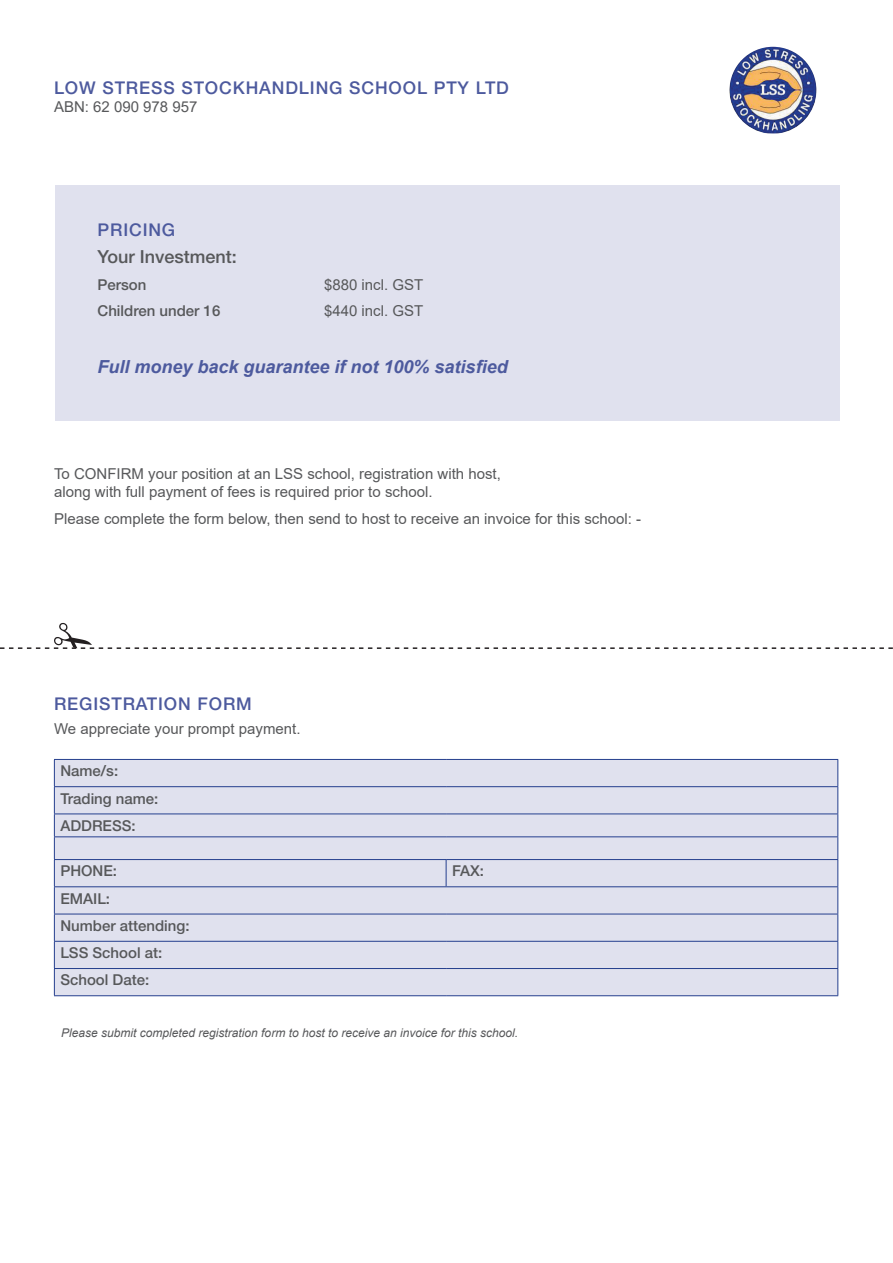
<style>
.page{position:relative;width:893px;height:1263px;background:#fff}
.page>*{position:absolute;margin:0;border:0;box-sizing:border-box;transform-origin:0 0}
.t1{font:italic 700 18px "Arial";color:#4d5a9e}
.t2{font:500 18px "Helvetica Neue";color:#57585a}
.t3{font:500 17.55px "Helvetica Neue";letter-spacing:.05em;color:#4d5a9e}
.t4{font:15px/18px "Arial";color:#57585a}
.t5{font:500 15px "Helvetica Neue";color:#57585a}
.t6{font:italic 12px "Arial";color:#57585a}
</style>
<div class="page">
<img style="left:729px;top:47px;width:87px;height:86px">
<div style="left:55px;top:760px;width:782px;height:235px;background:#e0e1ee"></div>
<hr style="left:54px;top:759px;width:392px;height:1px;background:#253f8e">
<hr style="left:446px;top:759px;width:392px;height:1px;background:#253f8e">
<hr style="left:54px;top:786px;width:392px;height:1px;background:#253f8e">
<hr style="left:446px;top:786px;width:392px;height:1px;background:#253f8e">
<hr style="left:54px;top:813px;width:392px;height:1px;background:#253f8e">
<hr style="left:446px;top:813px;width:392px;height:1px;background:#253f8e">
<hr style="left:54px;top:836px;width:392px;height:1px;background:#253f8e">
<hr style="left:446px;top:836px;width:392px;height:1px;background:#253f8e">
<hr style="left:54px;top:859px;width:392px;height:1px;background:#253f8e">
<hr style="left:446px;top:859px;width:392px;height:1px;background:#253f8e">
<svg style="left:446px;top:860px;width:1px;height:26px"></svg>
<hr style="left:54px;top:886px;width:392px;height:1px;background:#253f8e">
<hr style="left:446px;top:886px;width:392px;height:1px;background:#253f8e">
<hr style="left:54px;top:914px;width:392px;height:1px;background:#253f8e">
<hr style="left:446px;top:914px;width:392px;height:1px;background:#253f8e">
<hr style="left:54px;top:941px;width:392px;height:1px;background:#253f8e">
<hr style="left:446px;top:941px;width:392px;height:1px;background:#253f8e">
<hr style="left:54px;top:968px;width:392px;height:1px;background:#253f8e">
<svg style="left:54px;top:760px;width:1px;height:235px"></svg>
<hr style="left:446px;top:968px;width:392px;height:1px;background:#253f8e">
<svg style="left:837px;top:760px;width:1px;height:235px"></svg>
<hr style="left:54px;top:995px;width:392px;height:1px;background:#253f8e">
<hr style="left:446px;top:995px;width:392px;height:1px;background:#253f8e">
<svg style="left:0;top:623px;width:893px;height:26px"></svg>
<div style="left:55px;top:186px;width:785px;height:235px;background:#e0e1ee"></div>
<p class="t3" style="left:54px;top:77px;width:456px">LOW STRESS STOCKHANDLING SCHOOL PTY LTD</p>
<p class="t4" style="left:54px;top:97px;width:145px">ABN: 62 090 978 957</p>
<p class="t3" style="left:98px;top:219px;width:79px">PRICING</p>
<p class="t2" style="left:98px;top:246px;width:141px">Your Investment:</p>
<p class="t5" style="left:98px;top:276px;width:50px">Person</p>
<p class="t4" style="left:324px;top:276px;width:101px">$880 incl. GST</p>
<p class="t5" style="left:98px;top:302px;width:124px">Children under 16</p>
<p class="t4" style="left:324px;top:302px;width:101px">$440 incl. GST</p>
<p class="t1" style="left:98px;top:355px;width:412px">Full money back guarantee if not 100% satisfied</p>
<p class="t4" style="left:54px;top:465px;width:448px">To CONFIRM your position at an LSS school, registration with host, along with full payment of fees is required prior to school.</p>
<p class="t4" style="left:54px;top:509px;width:588px">Please complete the form below, then send to host to receive an invoice for this school: -</p>
<p class="t3" style="left:54px;top:693px;width:199px">REGISTRATION FORM</p>
<p class="t4" style="left:54px;top:720px;width:248px">We appreciate your prompt payment.</p>
<p class="t5" style="left:60px;top:762px;width:59px">Name/s:</p>
<p class="t5" style="left:60px;top:789px;width:100px">Trading name:</p>
<p class="t5" style="left:60px;top:816px;width:77px">ADDRESS:</p>
<p class="t5" style="left:60px;top:862px;width:58px">PHONE:</p>
<p class="t5" style="left:452px;top:862px;width:33px">FAX:</p>
<p class="t5" style="left:60px;top:889px;width:51px">EMAIL:</p>
<p class="t5" style="left:60px;top:916px;width:131px">Number attending:</p>
<p class="t5" style="left:60px;top:944px;width:103px">LSS School at:</p>
<p class="t5" style="left:60px;top:971px;width:90px">School Date:</p>
<p class="t6" style="left:61px;top:1025px;width:458px">Please submit completed registration form to host to receive an invoice for this school.</p>
</div>
